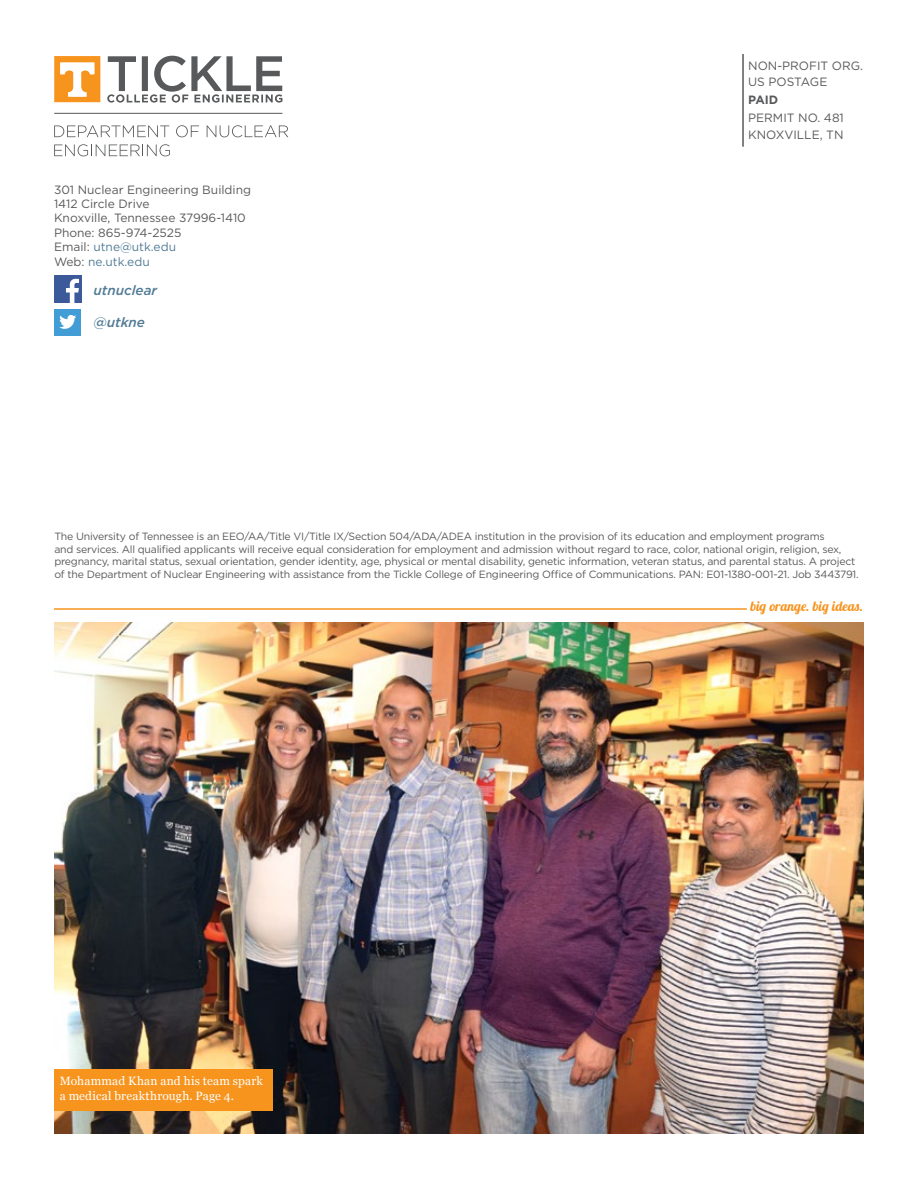
<style>
.page{position:relative;width:918px;height:1188px;background:#fff}
.page>*{position:absolute;margin:0;border:0;box-sizing:border-box;transform-origin:0 0}
.t1{font:italic 700 13.5px "Lobster Two";color:#f7941e}
.t2{font:italic 500 13.5px "Gotham";color:#517b96}
.t3{font:12px/14.4px "Gotham";color:#58595b}
.t4{font:12px/14.4px "Georgia";letter-spacing:.015em;color:#fff}
.t5{font:700 12px "Gotham";color:#58595b}
.t6{font:10.5px/12.6px "Gotham";letter-spacing:-.02em;color:#58595b}
.s1{color:#517b96}
</style>
<div class="page">
<img style="left:54px;top:622px;width:810px;height:512px">
<div style="left:54px;top:1069px;width:218px;height:41px;background:#f7941e"></div>
<hr style="left:54px;top:608px;width:693px;height:2px;background:#f7941e">
<hr style="left:54px;top:113px;width:228px;height:1px;background:#58595b">
<svg style="left:107px;top:56px;width:175px;height:47px"></svg>
<svg style="left:54px;top:56px;width:46px;height:46px"></svg>
<svg style="left:54px;top:125px;width:115px;height:12px"></svg>
<svg style="left:176px;top:125px;width:23px;height:12px"></svg>
<svg style="left:207px;top:125px;width:81px;height:12px"></svg>
<svg style="left:54px;top:144px;width:116px;height:12px"></svg>
<svg style="left:54px;top:276px;width:27px;height:27px"></svg>
<div style="left:54px;top:309px;width:27px;height:27px;background:#429cd6"></div>
<svg style="left:59px;top:315px;width:17px;height:14px"></svg>
<hr style="left:742px;top:54px;width:2px;height:93px;background:#58595b">
<p class="t3" style="left:54px;top:182px;width:199px">301 Nuclear Engineering Building<br>1412 Circle Drive<br>Knoxville, Tennessee 37996-1410<br>Phone: 865-974-2525<br>Email: <span class="s1">utne@utk.edu<br></span>Web: <span class="s1">ne.utk.edu</span></p>
<p class="t2" style="left:94px;top:281px;width:65px">utnuclear</p>
<p class="t2" style="left:94px;top:314px;width:53px">@utkne</p>
<p class="t3" style="left:748px;top:57px;width:116px;line-height:16.5px">NON-PROFIT ORG.<br>US POSTAGE</p>
<p class="t5" style="left:748px;top:92px;width:32px">PAID</p>
<p class="t3" style="left:748px;top:109px;width:97px;line-height:16.5px">PERMIT NO. 481<br>KNOXVILLE, TN</p>
<p class="t6" style="left:54px;top:530px;width:806px">The University of Tennessee is an EEO/AA/Title VI/Title IX/Section 504/ADA/ADEA institution in the provision of its education and employment programs<br>and services. All qualified applicants will receive equal consideration for employment and admission without regard to race, color, national origin, religion, sex, pregnancy, marital status, sexual orientation, gender identity, age, physical or mental disability, genetic information, veteran status, and parental status. A project of the Department of Nuclear Engineering with assistance from the Tickle College of Engineering Office of Communications. PAN: E01-1380-001-21. Job 3443791.</p>
<p class="t4" style="left:60px;top:1073px;width:205px">Mohammad Khan and his team spark a medical breakthrough. Page 4.</p>
<p class="t1" style="left:750px;top:597px;width:115px">big orange. big ideas.</p>
</div>
